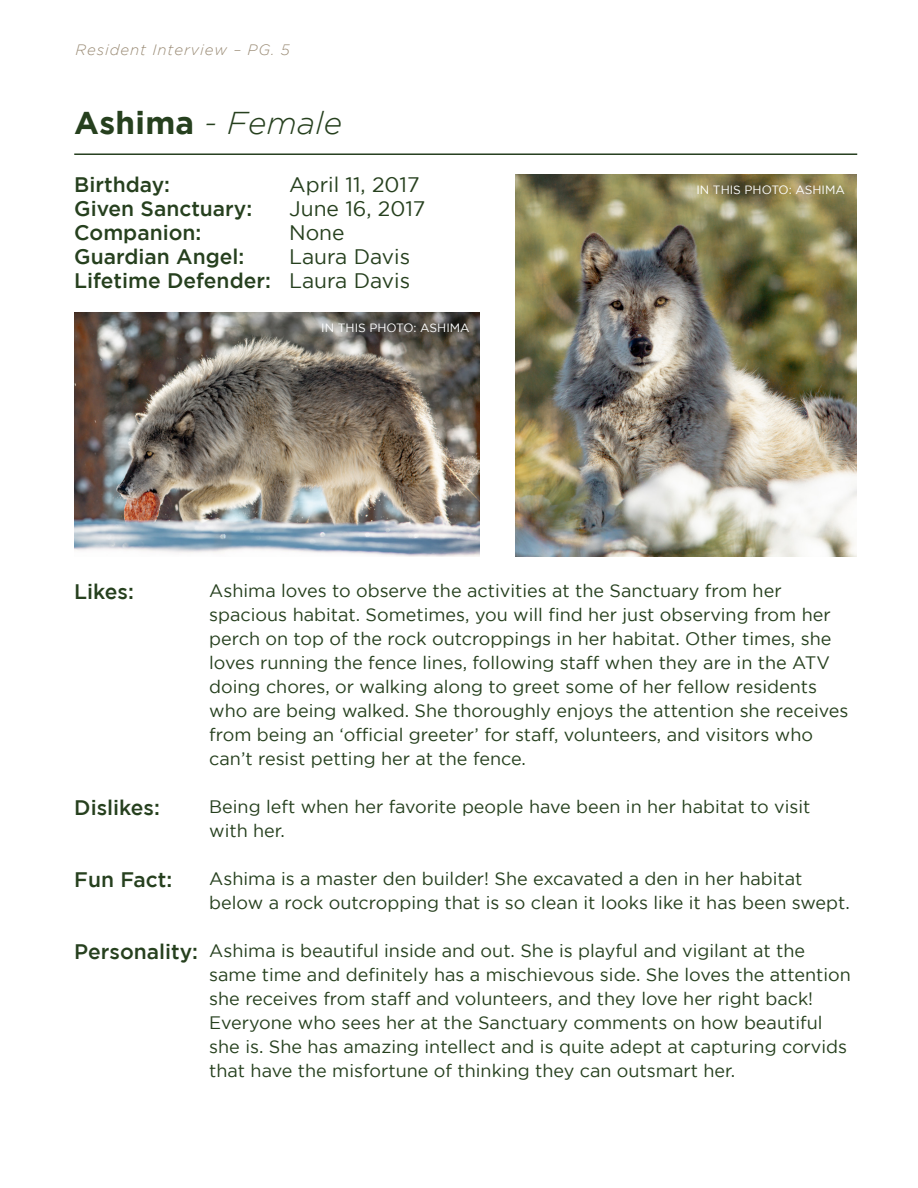
<style>
.page{position:relative;width:918px;height:1188px;background:#fff}
.page>*{position:absolute;margin:0;border:0;box-sizing:border-box;transform-origin:0 0}
.Body_Header{font:italic 300 31.5px "Gotham";letter-spacing:.01em;color:#26401e}
.Body_Subheader{font:500 21px/24px "Gotham";color:#26401e}
.Body_Subheader-2{font:21px/24px "Gotham";color:#26401e}
.Body_Subheader-3{font:18px/24px "Gotham";color:#26401e}
.Page_Numbers__Grey{font:italic 300 15px "Gotham";letter-spacing:.06em;color:#9a8b75}
.t1{font:12px "Gotham";color:#fff}
.s1{font-weight:700;font-style:normal}
</style>
<div class="page">
<hr style="left:74px;top:153px;width:783px;height:2px;background:#263f1f">
<img style="left:516px;top:175px;width:341px;height:381px">
<img style="left:74px;top:312px;width:405px;height:244px">
<p class="Page_Numbers__Grey" style="left:76px;top:42px;width:216px">Resident Interview – PG. 5</p>
<p class="Body_Header" style="left:74px;top:105px;width:269px"><span class="s1">Ashima</span> - Female</p>
<p class="Body_Subheader" style="left:74px;top:172px;width:180px">Birthday:<br>Given Sanctuary:</p>
<p class="Body_Subheader" style="left:74px;top:220px;width:129px">Companion:</p>
<p class="Body_Subheader" style="left:74px;top:244px;width:198px">Guardian Angel:<br>Lifetime Defender:</p>
<p class="Body_Subheader-2" style="left:289px;top:173px;width:138px">April 11, 2017<br>June 16, 2017</p>
<p class="Body_Subheader-2" style="left:289px;top:221px;width:57px">None</p>
<p class="Body_Subheader-2" style="left:289px;top:245px;width:123px">Laura Davis<br>Laura Davis</p>
<p class="t1" style="left:321px;top:321px;width:150px">IN THIS PHOTO: ASHIMA</p>
<p class="t1" style="left:696px;top:183px;width:150px">IN THIS PHOTO: ASHIMA</p>
<p class="Body_Subheader" style="left:74px;top:579px;width:61px">Likes:</p>
<p class="Body_Subheader" style="left:74px;top:795px;width:87px">Dislikes:</p>
<p class="Body_Subheader" style="left:74px;top:867px;width:100px">Fun Fact:</p>
<p class="Body_Subheader" style="left:74px;top:939px;width:125px">Personality:</p>
<p class="Body_Subheader-3" style="left:209px;top:578px;width:641px">Ashima loves to observe the activities at the Sanctuary from her spacious habitat. Sometimes, you will find her just observing from her perch on top of the rock outcroppings in her habitat. Other times, she loves running the fence lines, following staff when they are in the ATV doing chores, or walking along to greet some of her fellow residents who are being walked. She thoroughly enjoys the attention she receives from being an ‘official greeter’ for staff, volunteers, and visitors who can’t resist petting her at the fence.</p>
<p class="Body_Subheader-3" style="left:209px;top:794px;width:603px">Being left when her favorite people have been in her habitat to visit with her.</p>
<p class="Body_Subheader-3" style="left:209px;top:866px;width:642px">Ashima is a master den builder! She excavated a den in her habitat below a rock outcropping that is so clean it looks like it has been swept.</p>
<p class="Body_Subheader-3" style="left:209px;top:938px;width:643px">Ashima is beautiful inside and out. She is playful and vigilant at the same time and definitely has a mischievous side. She loves the attention she receives from staff and volunteers, and they love her right back!<br>Everyone who sees her at the Sanctuary comments on how beautiful she is. She has amazing intellect and is quite adept at capturing corvids that have the misfortune of thinking they can outsmart her.</p>
</div>
